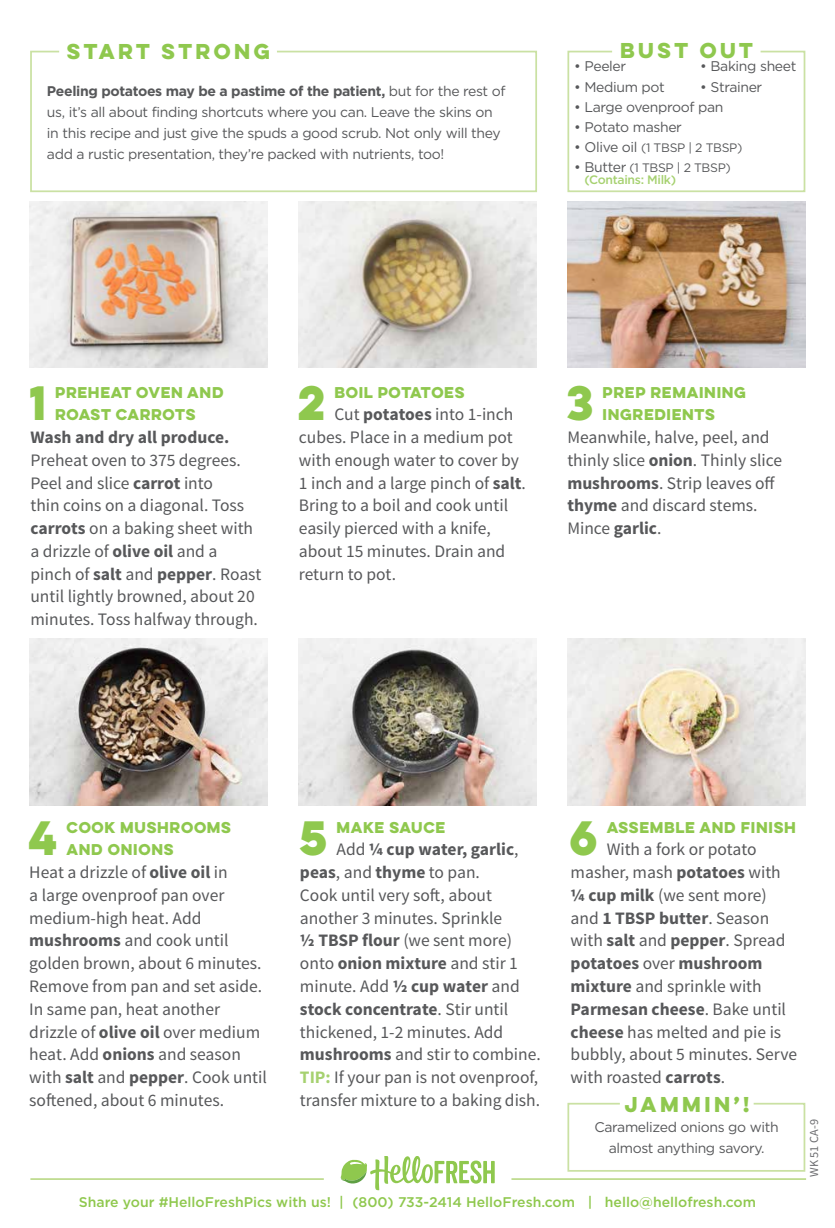
<style>
.page{position:relative;width:835px;height:1228px;background:#fff}
.page>*{position:absolute;margin:0;border:0;box-sizing:border-box;transform-origin:0 0}
.t1{font:700 43.23px "Lulo Clean One";color:#8fc84e}
.t2{font:700 19.25px "Lulo Clean One";letter-spacing:-.05em;color:#8fc84e}
.t3{font:17.5px/22.8px "Source Sans Pro";color:#57585a}
.t4{font:700 17.5px "Source Sans Pro";color:#57585a}
.t5{font:14px/21px "Gotham";letter-spacing:-.025em;color:#57585a}
.t6{font:700 14px/22.8px "Lulo Clean One";letter-spacing:-.18em;color:#8fc84e}
.t7{font:500 14px "Gotham";color:#8fc84e}
.t8{font:500 12.25px/12.2px "Gotham";letter-spacing:-.025em;color:#a6d170}
.t9{font:12.25px "Gotham";letter-spacing:-.025em;color:#57585a}
.t10{font:12.25px "Source Sans Pro";color:#6c6d70}
.s1{font-size:14px}
.s2{font-weight:400;font-size:14px;color:#57585a}
.s3{font-weight:400;color:#57585a}
.s4{font-weight:700}
.s5{font-weight:700;color:#a6d170}
</style>
<div class="page">
<img style="left:30px;top:201px;width:237px;height:166px">
<img style="left:298px;top:201px;width:238px;height:166px">
<img style="left:298px;top:638px;width:238px;height:167px">
<img style="left:29px;top:638px;width:238px;height:167px">
<img style="left:567px;top:201px;width:238px;height:166px">
<img style="left:567px;top:638px;width:238px;height:167px">
<svg style="left:30px;top:50px;width:507px;height:143px"></svg>
<svg style="left:567px;top:50px;width:239px;height:143px"></svg>
<svg style="left:341px;top:1156px;width:154px;height:34px"></svg>
<hr style="left:30px;top:1177px;width:294px;height:2px;background:#bedb8e">
<hr style="left:511px;top:1177px;width:295px;height:2px;background:#bedb8e">
<svg style="left:567px;top:1102px;width:239px;height:70px"></svg>
<p class="t2" style="left:67px;top:36px;width:209px">START STRONG</p>
<p class="t2" style="left:620px;top:35px;width:139px">BUST OUT</p>
<p class="t5" style="left:574px;top:56px;width:53px">• Peeler</p>
<p class="t5" style="left:700px;top:56px;width:98px">• Baking sheet</p>
<p class="t5" style="left:574px;top:76px;width:92px">• Medium pot</p>
<p class="t5" style="left:700px;top:76px;width:63px">• Strainer</p>
<p class="t5" style="left:574px;top:96px;width:151px">• Large ovenproof pan</p>
<p class="t5" style="left:574px;top:116px;width:109px">• Potato masher</p>
<p class="t9" style="left:574px;top:140px;width:170px"><span class="s1">• Olive oil</span> (1 TBSP | 2 TBSP)</p>
<p class="t8" style="left:584px;top:161px;width:148px;text-indent:-10px"><span class="s2">• Butter</span> <span class="s3">(1 TBSP | 2 TBSP) </span>(Contains: Milk)</p>
<p class="t5" style="left:47px;top:80px;width:460px"><span class="s4">Peeling potatoes may be a pastime of the patient,</span> but for the rest of us, it’s all about finding shortcuts where you can. Leave the skins on in this recipe and just give the spuds a good scrub. Not only will they add a rustic presentation, they’re packed with nutrients, too!</p>
<h1 class="t1" style="left:29px;top:369px;width:28px">1</h1>
<p class="t6" style="left:55px;top:380px;width:173px">PREHEAT OVEN AND<br>ROAST CARROTS</p>
<p class="t4" style="left:30px;top:426px;width:200px">Wash and dry all produce.</p>
<p class="t3" style="left:30px;top:449px;width:233px">Preheat oven to 375 degrees.<br>Peel and slice <span class="s4">carrot</span> into<br>thin coins on a diagonal. Toss <span class="s4">carrots</span> on a baking sheet with a drizzle of <span class="s4">olive oil</span> and a pinch of <span class="s4">salt</span> and <span class="s4">pepper</span>. Roast until lightly browned, about 20 minutes. Toss halfway through.</p>
<h1 class="t1" style="left:297px;top:369px;width:39px">2</h1>
<p class="t6" style="left:334px;top:380px;width:135px">BOIL POTATOES</p>
<p class="t3" style="left:299px;top:403px;width:228px;text-indent:35px">Cut <span class="s4">potatoes</span> into 1-inch cubes. Place in a medium pot with enough water to cover by<br>1 inch and a large pinch of <span class="s4">salt</span>.<br>Bring to a boil and cook until easily pierced with a knife, about 15 minutes. Drain and return to pot.</p>
<h1 class="t1" style="left:566px;top:369px;width:38px">3</h1>
<p class="t6" style="left:602px;top:380px;width:148px">PREP REMAINING<br>INGREDIENTS</p>
<p class="t3" style="left:567px;top:426px;width:216px">Meanwhile, halve, peel, and thinly slice <span class="s4">onion</span>. Thinly slice <span class="s4">mushrooms</span>. Strip leaves off <span class="s4">thyme</span> and discard stems.<br>Mince <span class="s4">garlic</span>.</p>
<h1 class="t1" style="left:29px;top:804px;width:40px">4</h1>
<p class="t6" style="left:67px;top:815px;width:169px">COOK MUSHROOMS<br>AND ONIONS</p>
<p class="t3" style="left:29px;top:861px;width:239px">Heat a drizzle of <span class="s4">olive oil</span> in<br>a large ovenproof pan over medium-high heat. Add <span class="s4">mushrooms</span> and cook until golden brown, about 6 minutes.<br>Remove from pan and set aside.<br>In same pan, heat another drizzle of <span class="s4">olive oil</span> over medium heat. Add <span class="s4">onions</span> and season with <span class="s4">salt</span> and <span class="s4">pepper</span>. Cook until softened, about 6 minutes.</p>
<h1 class="t1" style="left:299px;top:804px;width:40px">5</h1>
<p class="t6" style="left:336px;top:815px;width:113px">MAKE SAUCE</p>
<p class="t3" style="left:300px;top:838px;width:242px;text-indent:36px">Add <span class="s4">¼ cup water, garlic</span>, <span class="s4">peas</span>, and <span class="s4">thyme</span> to pan.<br>Cook until very soft, about another 3 minutes. Sprinkle<br><span class="s4">½ TBSP flour</span> (we sent more) onto <span class="s4">onion mixture</span> and stir 1 minute. Add <span class="s4">½ cup water</span> and <span class="s4">stock concentrate</span>. Stir until thickened, 1-2 minutes. Add <span class="s4">mushrooms</span> and stir to combine.<br><span class="s5">TIP:</span> If your pan is not ovenproof, transfer mixture to a baking dish.</p>
<h1 class="t1" style="left:569px;top:804px;width:39px">6</h1>
<p class="t6" style="left:606px;top:815px;width:194px">ASSEMBLE AND FINISH</p>
<p class="t3" style="left:570px;top:838px;width:228px;text-indent:36px">With a fork or potato masher, mash <span class="s4">potatoes</span> with <span class="s4">¼ cup milk</span> (we sent more) and <span class="s4">1 TBSP butter</span>. Season with <span class="s4">salt</span> and <span class="s4">pepper</span>. Spread <span class="s4">potatoes</span> over <span class="s4">mushroom mixture</span> and sprinkle with<br><span class="s4">Parmesan cheese</span>. Bake until <span class="s4">cheese</span> has melted and pie is bubbly, about 5 minutes. Serve with roasted <span class="s4">carrots</span>.</p>
<p class="t2" style="left:625px;top:1089px;width:130px">JAMMIN’!</p>
<p class="t5" style="left:594px;top:1116px;width:186px;text-align:center">Caramelized onions go with almost anything savory.</p>
<p class="t7" style="left:79px;top:1192px;width:679px">Share your #HelloFreshPics with us! | (800) 733-2414 HelloFresh.com | hello@hellofresh.com</p>
<p class="t10" style="left:806px;top:1177px;width:60px;rotate:-90deg">WK 51 CA-9</p>
</div>
